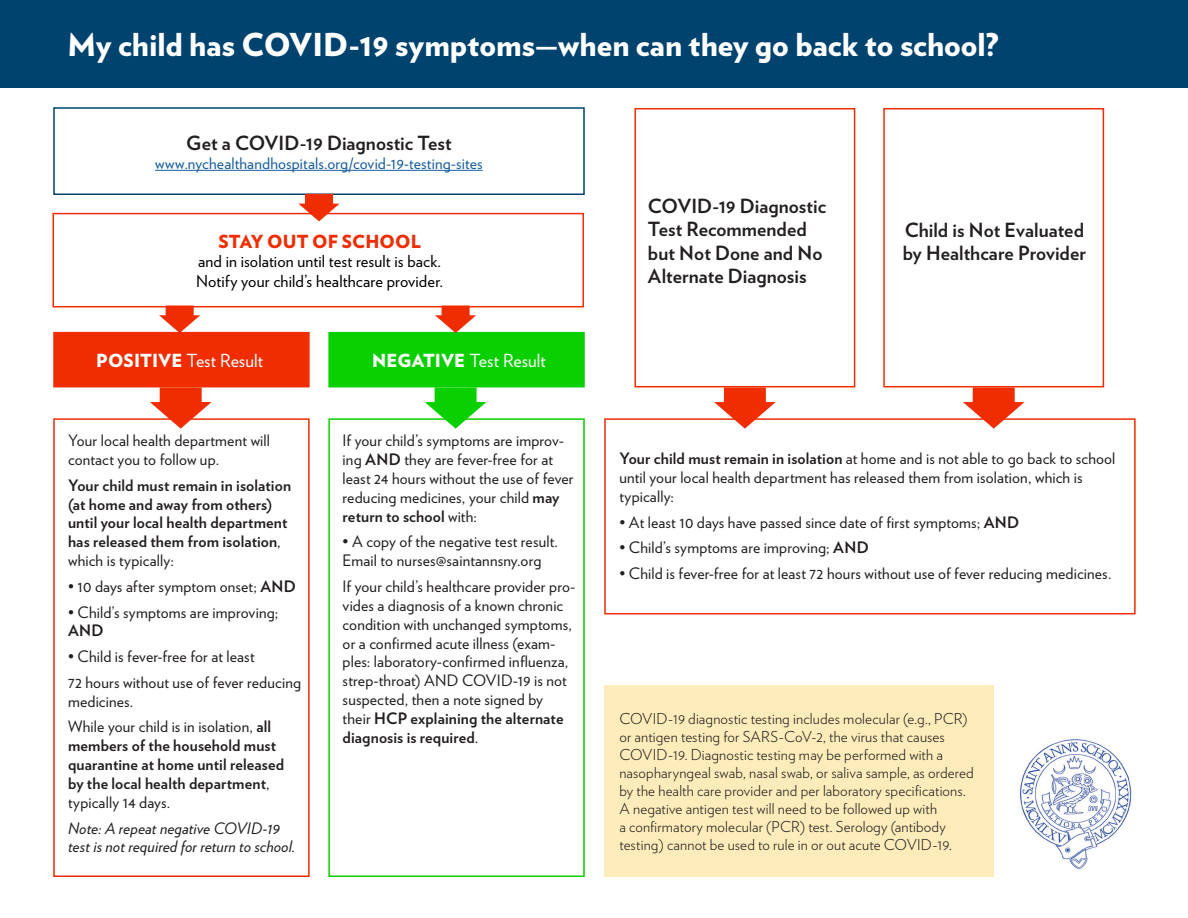
<style>
.page{position:relative;width:1188px;height:918px;background:#fff}
.page>*{position:absolute;margin:0;border:0;box-sizing:border-box;transform-origin:0 0}
.t1{font:900 31.5px "Verlag";color:#fff}
.t2{font:700 19.5px/23.4px "Verlag";color:#231f20}
.t3{font:18px "Verlag";color:#fff}
.t4{font:900 18px "Verlag";letter-spacing:.005em;color:#ef2d00}
.t5{font:16.5px "Verlag";letter-spacing:.005em;color:#000}
.t6{font:15.75px/18.9px "Verlag";letter-spacing:.01em;color:#231f20}
.t7{font:700 15.75px/18.9px "Verlag";letter-spacing:.01em;color:#231f20}
.t8{font:italic 15.75px/18.9px "Verlag";letter-spacing:.005em;color:#231f20}
.t9{font:15.75px "Verlag";letter-spacing:.01em;color:#175d9e}
.t10{font:300 15px/18px "Verlag";letter-spacing:.01em;color:#231f20}
.s1{font-weight:900}
.s2{font-weight:400}
.s3{font-weight:700}
</style>
<div class="page">
<div style="left:604px;top:686px;width:390px;height:191px;background:#feedba"></div>
<div style="left:54px;top:333px;width:255px;height:54px;background:#ef2d00"></div>
<div style="left:53px;top:332px;width:257px;height:55px;border:2px solid #ef2d00"></div>
<div style="left:329px;top:333px;width:255px;height:54px;background:#0acf00"></div>
<div style="left:328px;top:332px;width:257px;height:55px;border:2px solid #0acf00"></div>
<div style="left:0;top:0;width:1188px;height:88px;background:#00436e"></div>
<div style="left:52px;top:213px;width:532px;height:94px;border:2px solid #ef2d00"></div>
<img style="left:1020px;top:739px;width:112px;height:131px">
<div style="left:634px;top:108px;width:221px;height:279px;border:2px solid #ef2d00"></div>
<svg style="left:425px;top:387px;width:61px;height:42px"></svg>
<svg style="left:714px;top:387px;width:62px;height:42px"></svg>
<svg style="left:963px;top:387px;width:62px;height:42px"></svg>
<hr style="left:155px;top:170px;width:328px;height:1px;background:#175d9e">
<div style="left:53px;top:418px;width:257px;height:459px;border:2px solid #ef2d00"></div>
<svg style="left:150px;top:387px;width:61px;height:42px"></svg>
<div style="left:328px;top:418px;width:257px;height:459px;border:2px solid #0acf00"></div>
<div style="left:604px;top:418px;width:532px;height:196px;border:2px solid #ef2d00"></div>
<div style="left:883px;top:108px;width:221px;height:279px;border:2px solid #ef2d00"></div>
<svg style="left:159px;top:306px;width:41px;height:27px"></svg>
<svg style="left:435px;top:306px;width:41px;height:27px"></svg>
<svg style="left:298px;top:194px;width:42px;height:27px"></svg>
<p class="t1" style="left:68px;top:19px;width:932px">My child has COVID-19 symptoms—when can they go back to school?</p>
<p class="t2" style="left:186px;top:130px;width:267px">Get a COVID-19 Diagnostic Test</p>
<p class="t9" style="left:155px;top:151px;width:329px">www.nychealthandhospitals.org/covid-19-testing-sites</p>
<p class="t4" style="left:218px;top:226px;width:204px">STAY OUT OF SCHOOL</p>
<p class="t5" style="left:198px;top:249px;width:245px">and in isolation until test result is back.</p>
<p class="t5" style="left:196px;top:269px;width:249px">Notify your child’s healthcare provider.</p>
<p class="t3" style="left:96px;top:348px;width:168px"><span class="s1">POSITIVE</span> Test Result</p>
<p class="t3" style="left:372px;top:348px;width:175px"><span class="s1">NEGATIVE</span> Test Result</p>
<p class="t6" style="left:68px;top:430px;width:203px">Your local health department will contact you to follow up.</p>
<p class="t7" style="left:68px;top:475px;width:225px">Your child must remain in isolation (at home and away from others) until your local health department has released them from isolation<span class="s2">, which is typically:</span></p>
<p class="t6" style="left:68px;top:576px;width:229px">• 10 days after symptom onset; <span class="s3">AND</span></p>
<p class="t6" style="left:68px;top:602px;width:212px">• Child’s symptoms are improving;<br><span class="s3">AND</span></p>
<p class="t6" style="left:68px;top:646px;width:188px">• Child is fever-free for at least</p>
<p class="t6" style="left:68px;top:672px;width:235px">72 hours without use of fever reducing medicines.</p>
<p class="t7" style="left:68px;top:716px;width:218px"><span class="s2">While your child is in isolation,</span> all members of the household must quarantine at home until released by the local health department<span class="s2">, typically 14 days.</span></p>
<p class="t8" style="left:68px;top:817px;width:229px">Note: A repeat negative COVID-19 test is not required for return to school.</p>
<p class="t6" style="left:343px;top:430px;width:232px">If your child’s symptoms are improv&shy;ing <span class="s3">AND</span> they are fever-free for at least 24 hours without the use of fever reducing medicines, your child <span class="s3">may return to school</span> with:</p>
<p class="t6" style="left:343px;top:531px;width:217px">• A copy of the negative test result.<br>Email to nurses@saintannsny.org</p>
<p class="t6" style="left:343px;top:576px;width:234px">If your child’s healthcare provider pro&shy;vides a diagnosis of a known chronic condition with unchanged symptoms, or a confirmed acute illness (exam&shy;ples: laboratory-confirmed influenza, strep-throat) AND COVID-19 is not suspected, then a note signed by<br>their <span class="s3">HCP explaining the alternate diagnosis is required</span>.</p>
<p class="t2" style="left:648px;top:193px;width:180px">COVID-19 Diagnostic<br>Test Recommended but Not Done and No<br>Alternate Diagnosis</p>
<p class="t2" style="left:903px;top:217px;width:185px">Child is Not Evaluated by Healthcare Provider</p>
<p class="t6" style="left:619px;top:448px;width:498px"><span class="s3">Your child must remain in isolation</span> at home and is not able to go back to school until your local health department has released them from isolation, which is typically:</p>
<p class="t6" style="left:619px;top:512px;width:401px">• At least 10 days have passed since date of first symptoms; <span class="s3">AND</span></p>
<p class="t6" style="left:619px;top:537px;width:251px">• Child’s symptoms are improving; <span class="s3">AND</span></p>
<p class="t6" style="left:619px;top:563px;width:494px">• Child is fever-free for at least 72 hours without use of fever reducing medicines.</p>
<p class="t10" style="left:619px;top:709px;width:356px">COVID-19 diagnostic testing includes molecular (e.g., PCR) or antigen testing for SARS-CoV-2, the virus that causes COVID-19. Diagnostic testing may be performed with a nasopharyngeal swab, nasal swab, or saliva sample, as ordered by the health care provider and per laboratory specifications.<br>A negative antigen test will need to be followed up with<br>a confirmatory molecular (PCR) test. Serology (antibody testing) cannot be used to rule in or out acute COVID-19.</p>
</div>
